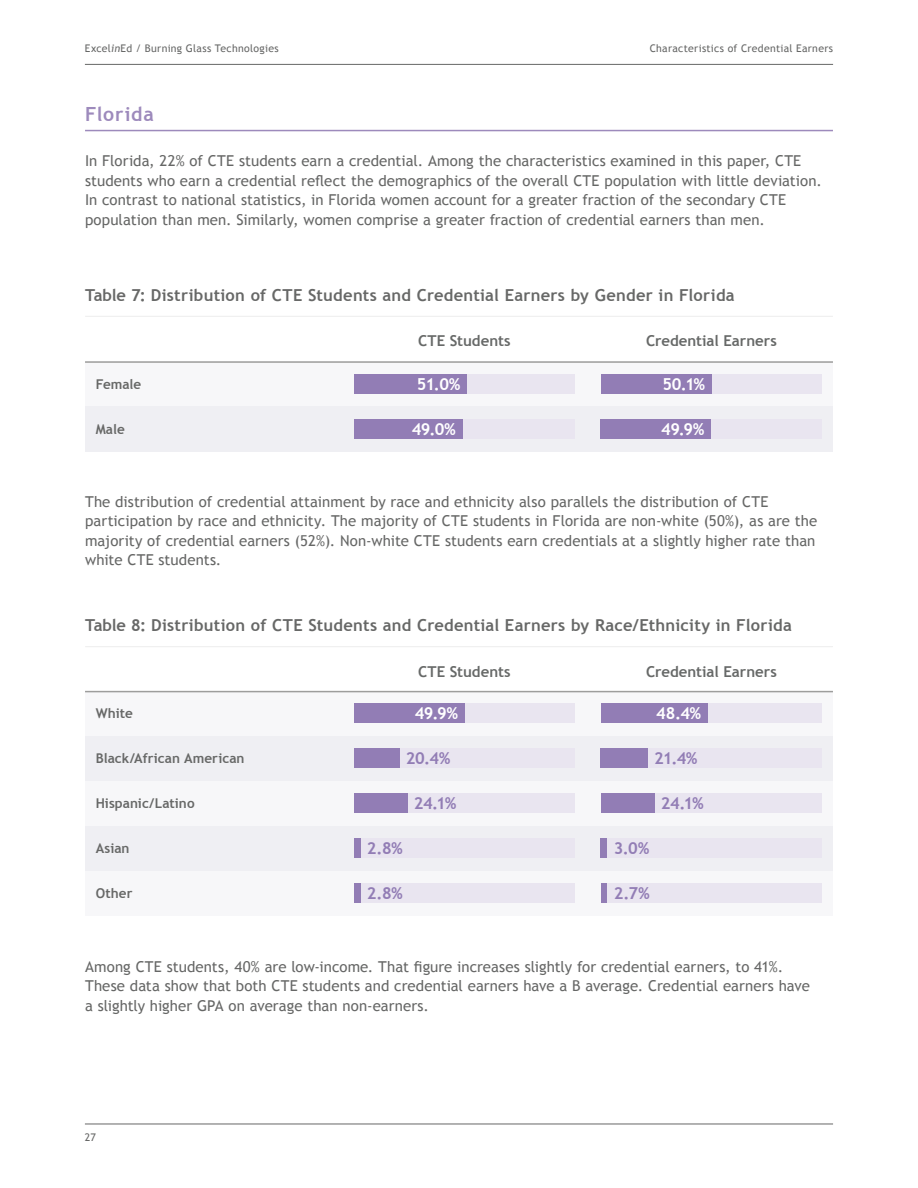
<style>
.page{position:relative;width:918px;height:1188px;background:#fff}
.page>*{position:absolute;margin:0;border:0;box-sizing:border-box;transform-origin:0 0}
.t1{font:700 19.5px "Trebuchet MS";letter-spacing:.04em;color:#9d8abc}
.t2{font:700 16.5px "Trebuchet MS";letter-spacing:.015em;color:#676867}
.t3{font:700 16.5px "Trebuchet MS";letter-spacing:-.02em;color:#927db5}
.t4{font:700 16.5px "Trebuchet MS";letter-spacing:-.03em;color:#fff}
.t5{font:15px/19.5px "Trebuchet MS";letter-spacing:.005em;color:#666766}
.t6{font:700 15px "Trebuchet MS";color:#676968}
.t7{font:700 13.5px "Trebuchet MS";letter-spacing:.005em;color:#676867}
.t8{font:10.5px "Trebuchet MS";letter-spacing:.025em;color:#666766}
.s1{font-style:italic}
</style>
<div class="page">
<hr style="left:85px;top:1124px;width:748px;height:1px;background:#666766">
<hr style="left:85px;top:64px;width:748px;height:1px;background:#666766">
<div style="left:85px;top:361px;width:748px;height:45px;background:#f7f7f9"></div>
<div style="left:85px;top:691px;width:748px;height:45px;background:#f7f7f9"></div>
<div style="left:85px;top:781px;width:748px;height:45px;background:#f7f7f9"></div>
<div style="left:85px;top:871px;width:748px;height:45px;background:#f7f7f9"></div>
<div style="left:85px;top:406px;width:748px;height:45px;background:#efeff3"></div>
<div style="left:85px;top:736px;width:748px;height:45px;background:#efeff3"></div>
<div style="left:85px;top:826px;width:748px;height:45px;background:#efeff3"></div>
<hr style="left:85px;top:316px;width:748px;height:1px;background:#ededed">
<hr style="left:85px;top:646px;width:748px;height:1px;background:#ededed">
<hr style="left:85px;top:361px;width:748px;height:2px;background:#9d9d9c">
<hr style="left:85px;top:691px;width:748px;height:1px;background:#9d9d9c">
<div style="left:601px;top:374px;width:221px;height:20px;background:#e9e5f0"></div>
<div style="left:354px;top:374px;width:221px;height:20px;background:#e9e5f0"></div>
<div style="left:354px;top:419px;width:221px;height:20px;background:#e9e5f0"></div>
<div style="left:601px;top:419px;width:221px;height:20px;background:#e9e5f0"></div>
<div style="left:601px;top:374px;width:110px;height:20px;background:#927db5"></div>
<div style="left:354px;top:374px;width:113px;height:20px;background:#927db5"></div>
<div style="left:354px;top:419px;width:108px;height:20px;background:#927db5"></div>
<div style="left:601px;top:419px;width:110px;height:20px;background:#927db5"></div>
<div style="left:601px;top:703px;width:221px;height:20px;background:#e9e5f0"></div>
<div style="left:354px;top:703px;width:221px;height:20px;background:#e9e5f0"></div>
<div style="left:354px;top:748px;width:221px;height:20px;background:#e9e5f0"></div>
<div style="left:354px;top:793px;width:221px;height:20px;background:#e9e5f0"></div>
<div style="left:354px;top:838px;width:221px;height:20px;background:#e9e5f0"></div>
<div style="left:354px;top:883px;width:221px;height:20px;background:#e9e5f0"></div>
<div style="left:601px;top:748px;width:221px;height:20px;background:#e9e5f0"></div>
<div style="left:601px;top:793px;width:221px;height:20px;background:#e9e5f0"></div>
<div style="left:601px;top:838px;width:221px;height:20px;background:#e9e5f0"></div>
<div style="left:601px;top:883px;width:221px;height:20px;background:#e9e5f0"></div>
<div style="left:601px;top:703px;width:107px;height:20px;background:#927db5"></div>
<div style="left:354px;top:703px;width:110px;height:20px;background:#927db5"></div>
<div style="left:354px;top:748px;width:45px;height:20px;background:#927db5"></div>
<div style="left:354px;top:793px;width:53px;height:20px;background:#927db5"></div>
<div style="left:354px;top:838px;width:6px;height:20px;background:#927db5"></div>
<div style="left:354px;top:883px;width:6px;height:20px;background:#927db5"></div>
<div style="left:601px;top:748px;width:47px;height:20px;background:#927db5"></div>
<div style="left:601px;top:793px;width:54px;height:20px;background:#927db5"></div>
<div style="left:601px;top:838px;width:6px;height:20px;background:#927db5"></div>
<div style="left:601px;top:883px;width:6px;height:20px;background:#927db5"></div>
<hr style="left:85px;top:130px;width:748px;height:1px;background:#9d8abc">
<p class="t8" style="left:85px;top:42px;width:195px">Excel<span class="s1">in</span>Ed / Burning Glass Technologies</p>
<p class="t8" style="left:650px;top:42px;width:185px">Characteristics of Credential Earners</p>
<h1 class="t1" style="left:85px;top:102px;width:70px">Florida</h1>
<p class="t5" style="left:85px;top:151px;width:738px">In Florida, 22% of CTE students earn a credential. Among the characteristics examined in this paper, CTE students who earn a credential reflect the demographics of the overall CTE population with little deviation.<br>In contrast to national statistics, in Florida women account for a greater fraction of the secondary CTE population than men. Similarly, women comprise a greater fraction of credential earners than men.</p>
<p class="t2" style="left:85px;top:285px;width:651px">Table 7: Distribution of CTE Students and Credential Earners by Gender in Florida</p>
<p class="t7" style="left:96px;top:376px;width:47px">Female</p>
<p class="t7" style="left:96px;top:421px;width:31px">Male</p>
<p class="t6" style="left:418px;top:332px;width:94px">CTE Students</p>
<p class="t6" style="left:646px;top:332px;width:132px">Credential Earners</p>
<p class="t4" style="left:417px;top:374px;width:45px">51.0%</p>
<p class="t4" style="left:412px;top:419px;width:46px">49.0%</p>
<p class="t4" style="left:662px;top:374px;width:44px">50.1%</p>
<p class="t4" style="left:661px;top:419px;width:45px">49.9%</p>
<p class="t5" style="left:85px;top:492px;width:734px">The distribution of credential attainment by race and ethnicity also parallels the distribution of CTE participation by race and ethnicity. The majority of CTE students in Florida are non-white (50%), as are the majority of credential earners (52%). Non-white CTE students earn credentials at a slightly higher rate than white CTE students.</p>
<p class="t2" style="left:85px;top:615px;width:708px">Table 8: Distribution of CTE Students and Credential Earners by Race/Ethnicity in Florida</p>
<p class="t7" style="left:96px;top:705px;width:39px">White</p>
<p class="t7" style="left:96px;top:750px;width:150px">Black/African American</p>
<p class="t7" style="left:96px;top:795px;width:100px">Hispanic/Latino</p>
<p class="t6" style="left:418px;top:662px;width:94px">CTE Students</p>
<p class="t6" style="left:646px;top:662px;width:132px">Credential Earners</p>
<p class="t4" style="left:415px;top:703px;width:45px">49.9%</p>
<p class="t3" style="left:406px;top:748px;width:46px">20.4%</p>
<p class="t3" style="left:414px;top:793px;width:44px">24.1%</p>
<p class="t4" style="left:656px;top:703px;width:46px">48.4%</p>
<p class="t3" style="left:654px;top:748px;width:45px">21.4%</p>
<p class="t3" style="left:661px;top:793px;width:44px">24.1%</p>
<p class="t7" style="left:96px;top:840px;width:35px">Asian</p>
<p class="t7" style="left:96px;top:885px;width:38px">Other</p>
<p class="t3" style="left:367px;top:838px;width:38px">2.8%</p>
<p class="t3" style="left:614px;top:838px;width:37px">3.0%</p>
<p class="t3" style="left:367px;top:883px;width:38px">2.8%</p>
<p class="t3" style="left:614px;top:883px;width:37px">2.7%</p>
<p class="t5" style="left:85px;top:957px;width:726px">Among CTE students, 40% are low-income. That figure increases slightly for credential earners, to 41%.<br>These data show that both CTE students and credential earners have a B average. Credential earners have a slightly higher GPA on average than non-earners.</p>
<p class="t8" style="left:85px;top:1131px;width:13px">27</p>
</div>
